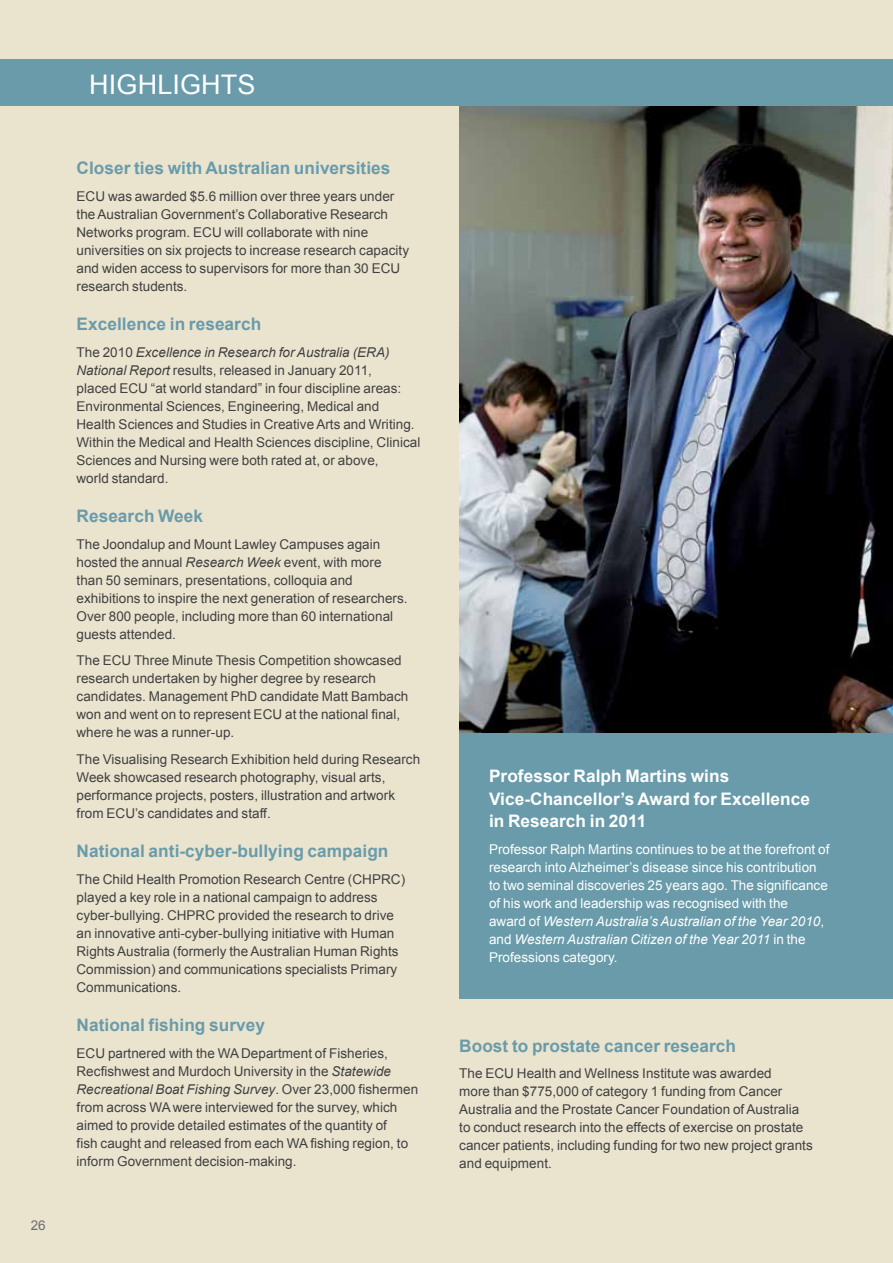
<style>
.page{position:relative;width:893px;height:1263px;background:#eae4ce}
.page>*{position:absolute;margin:0;border:0;box-sizing:border-box;transform-origin:0 0}
.t1{font:27px "Arial";color:#fff}
.t2{font:700 17.25px "Arial";letter-spacing:.005em;color:#699bab}
.t3{font:700 17.25px/22.5px "Arial";letter-spacing:.005em;color:#fff}
.t4{font:13.5px/18px "Arial";letter-spacing:.005em;color:#414042}
.t5{font:13.5px/18px "Arial";letter-spacing:.005em;color:#fff}
.t6{font:13.5px "Arial";color:#6d6e71}
.s1{font-style:italic}
</style>
<div class="page">
<img style="left:459px;top:106px;width:434px;height:627px">
<div style="left:0;top:60px;width:893px;height:46px;background:#699bab"></div>
<div style="left:459px;top:733px;width:434px;height:266px;background:#699bab"></div>
<p class="t6" style="left:31px;top:1217px;width:17px">26</p>
<h1 class="t1" style="left:89px;top:66px;width:37px">Highlights</h1>
<p class="t2" style="left:77px;top:157px;width:315px">Closer ties with Australian universities</p>
<p class="t4" style="left:77px;top:187px;width:334px">ECU was awarded $5.6 million over three years under the Australian Government’s Collaborative Research Networks program. ECU will collaborate with nine universities on six projects to increase research capacity and widen access to supervisors for more than 30 ECU research students.</p>
<p class="t2" style="left:77px;top:313px;width:186px">Excellence in research</p>
<p class="t4" style="left:77px;top:343px;width:345px">The 2010 <span class="s1">Excellence in Research for Australia (ERA)<br>National Report</span> results, released in January 2011,<br>placed ECU “at world standard” in four discipline areas:<br>Environmental Sciences, Engineering, Medical and Health Sciences and Studies in Creative Arts and Writing.<br>Within the Medical and Health Sciences discipline, Clinical Sciences and Nursing were both rated at, or above,<br>world standard.</p>
<p class="t2" style="left:77px;top:505px;width:128px">Research Week</p>
<p class="t4" style="left:77px;top:535px;width:333px">The Joondalup and Mount Lawley Campuses again hosted the annual <span class="s1">Research Week</span> event, with more than 50 seminars, presentations, colloquia and exhibitions to inspire the next generation of researchers.<br>Over 800 people, including more than 60 international guests attended.</p>
<p class="t4" style="left:77px;top:652px;width:333px">The ECU Three Minute Thesis Competition showcased research undertaken by higher degree by research candidates. Management PhD candidate Matt Bambach won and went on to represent ECU at the national final, where he was a runner-up.</p>
<p class="t4" style="left:77px;top:750px;width:345px">The Visualising Research Exhibition held during Research Week showcased research photography, visual arts, performance projects, posters, illustration and artwork from ECU’s candidates and staff.</p>
<p class="t2" style="left:77px;top:840px;width:313px">National anti-cyber-bullying campaign</p>
<p class="t4" style="left:77px;top:870px;width:330px">The Child Health Promotion Research Centre (CHPRC) played a key role in a national campaign to address cyber-bullying. CHPRC provided the research to drive an innovative anti-cyber-bullying initiative with Human Rights Australia (formerly the Australian Human Rights Commission) and communications specialists Primary Communications.</p>
<p class="t2" style="left:77px;top:1014px;width:190px">National fishing survey</p>
<p class="t4" style="left:77px;top:1044px;width:343px">ECU partnered with the WA Department of Fisheries, Recfishwest and Murdoch University in the <span class="s1">Statewide Recreational Boat Fishing Survey</span>. Over 23,000 fishermen from across WA were interviewed for the survey, which aimed to provide detailed estimates of the quantity of<br>fish caught and released from each WA fishing region, to inform Government decision-making.</p>
<p class="t3" style="left:489px;top:766px;width:323px">Professor Ralph Martins wins<br>Vice-Chancellor’s Award for Excellence in Research in 2011</p>
<p class="t5" style="left:489px;top:840px;width:342px">Professor Ralph Martins continues to be at the forefront of research into Alzheimer’s disease since his contribution to two seminal discoveries 25 years ago. The significance of his work and leadership was recognised with the<br>award of <span class="s1">Western Australia’s Australian of the Year 2010</span>, and <span class="s1">Western Australian Citizen of the Year 2011</span> in the Professions category.</p>
<p class="t2" style="left:459px;top:1034px;width:278px">Boost to prostate cancer research</p>
<p class="t4" style="left:459px;top:1065px;width:355px">The ECU Health and Wellness Institute was awarded<br>more than $775,000 of category 1 funding from Cancer Australia and the Prostate Cancer Foundation of Australia to conduct research into the effects of exercise on prostate cancer patients, including funding for two new project grants and equipment.</p>
</div>
